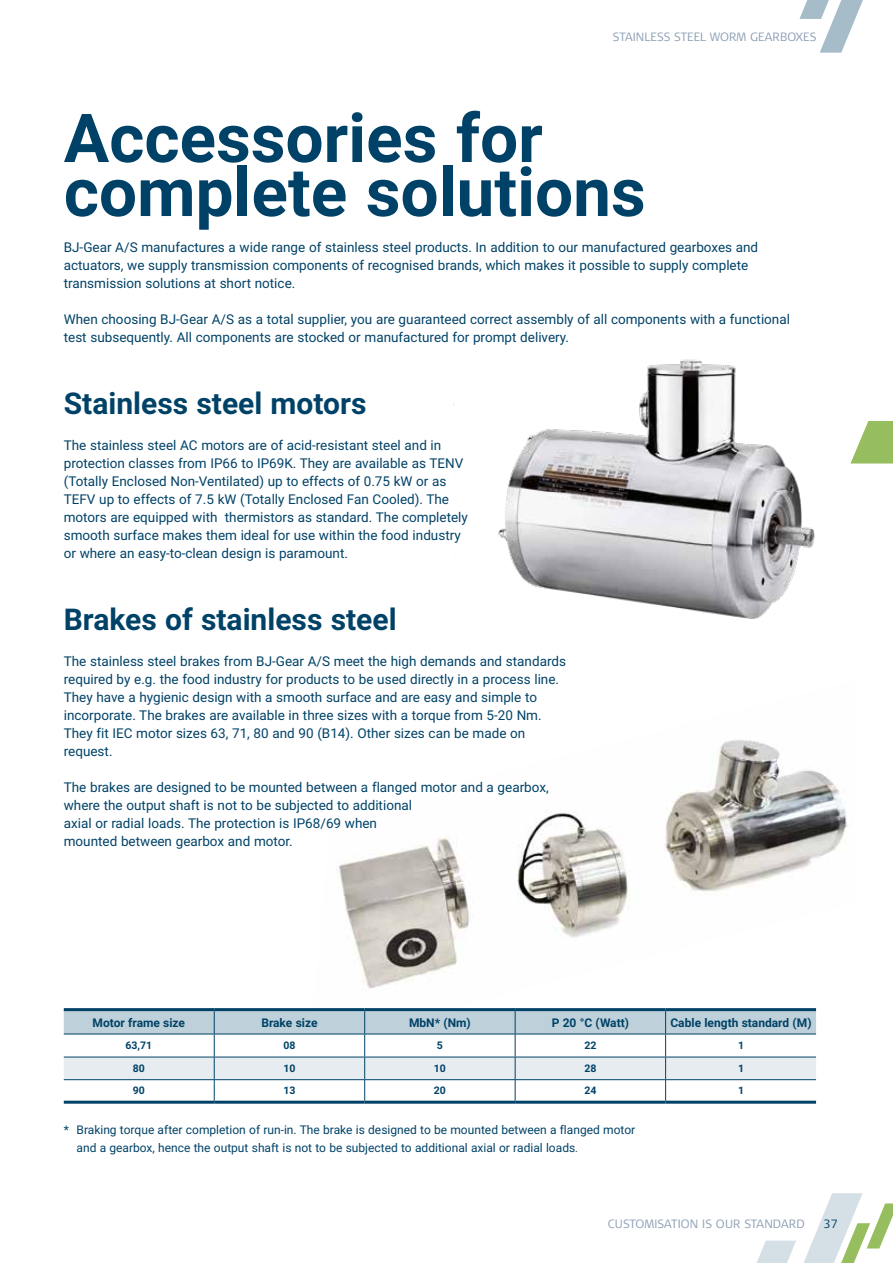
<style>
.page{position:relative;width:893px;height:1263px;background:#fff}
.page>*{position:absolute;margin:0;border:0;box-sizing:border-box;transform-origin:0 0}
.t1{font:700 67.5px/54px "Roboto";color:#004267}
.t2{font:700 30px "Roboto";color:#004267}
.t3{font:13.5px/18px "Roboto";color:#004267}
.t4{font:12px/18px "Roboto";color:#004267}
.t5{font:700 12px "Roboto";color:#004267}
.t6{font:300 12px "Signa OT";letter-spacing:.01em;color:#899db2}
.t7{font:300 12px "Signa OT";color:#004267}
.t8{font:700 10.5px "Roboto";color:#004267}
.s1{font-size:10.5px}
</style>
<div class="page">
<svg style="left:757px;top:1193px;width:136px;height:70px"></svg>
<svg style="left:799px;top:0;width:64px;height:53px"></svg>
<svg style="left:850px;top:421px;width:43px;height:42px"></svg>
<img style="left:336px;top:740px;width:512px;height:295px">
<hr style="left:64px;top:1008px;width:150px;height:3px;background:#004267">
<hr style="left:214px;top:1008px;width:151px;height:3px;background:#004267">
<hr style="left:365px;top:1008px;width:150px;height:3px;background:#004267">
<hr style="left:515px;top:1008px;width:151px;height:3px;background:#004267">
<hr style="left:666px;top:1008px;width:150px;height:3px;background:#004267">
<hr style="left:64px;top:1101px;width:150px;height:3px;background:#004267">
<hr style="left:214px;top:1101px;width:151px;height:3px;background:#004267">
<hr style="left:365px;top:1101px;width:150px;height:3px;background:#004267">
<hr style="left:515px;top:1101px;width:151px;height:3px;background:#004267">
<hr style="left:666px;top:1101px;width:150px;height:3px;background:#004267">
<svg style="left:64px;top:1010px;width:752px;height:92px"></svg>
<img style="left:498px;top:359px;width:317px;height:260px">
<p class="t6" style="left:613px;top:29px;width:205px">STAINLESS STEEL WORM GEARBOXES</p>
<h1 class="t1" style="left:64px;top:109px;width:583px">Accessories for complete solutions</h1>
<p class="t3" style="left:64px;top:238px;width:696px">BJ-Gear A/S manufactures a wide range of stainless steel products. In addition to our manufactured gearboxes and actuators, we supply transmission components of recognised brands, which makes it possible to supply complete transmission solutions at short notice.</p>
<p class="t3" style="left:64px;top:310px;width:728px">When choosing BJ-Gear A/S as a total supplier, you are guaranteed correct assembly of all components with a functional test subsequently. All components are stocked or manufactured for prompt delivery.</p>
<h2 class="t2" style="left:64px;top:382px;width:304px">Stainless steel motors</h2>
<p class="t3" style="left:64px;top:436px;width:406px">The stainless steel AC motors are of acid-resistant steel and in protection classes from IP66 to IP69K. They are available as TENV (Totally Enclosed Non-Ventilated) up to effects of 0.75 kW or as TEFV up to effects of 7.5 kW (Totally Enclosed Fan Cooled). The motors are equipped with thermistors as standard. The completely smooth surface makes them ideal for use within the food industry or where an easy-to-clean design is paramount.</p>
<h2 class="t2" style="left:64px;top:598px;width:334px">Brakes of stainless steel</h2>
<p class="t3" style="left:64px;top:652px;width:504px">The stainless steel brakes from BJ-Gear A/S meet the high demands and standards required by e.g. the food industry for products to be used directly in a process line.<br>They have a hygienic design with a smooth surface and are easy and simple to incorporate. The brakes are available in three sizes with a torque from 5-20 Nm.<br>They fit IEC motor sizes 63, 71, 80 and 90 (B14). Other sizes can be made on request.</p>
<p class="t3" style="left:64px;top:778px;width:486px">The brakes are designed to be mounted between a flanged motor and a gearbox, where the output shaft is not to be subjected to additional<br>axial or radial loads. The protection is IP68/69 when<br>mounted between gearbox and motor.</p>
<p class="t5" style="left:93px;top:1014px;width:94px">Motor frame size</p>
<p class="t5" style="left:261px;top:1014px;width:58px">Brake size</p>
<p class="t5" style="left:409px;top:1014px;width:63px">MbN* (Nm)</p>
<p class="t5" style="left:552px;top:1014px;width:79px">P 20 °C (Watt)</p>
<p class="t5" style="left:670px;top:1014px;width:143px">Cable length standard (M)</p>
<p class="t8" style="left:125px;top:1038px;width:28px">63,71</p>
<p class="t8" style="left:283px;top:1038px;width:14px">08</p>
<p class="t8" style="left:437px;top:1038px;width:8px">5</p>
<p class="t8" style="left:584px;top:1038px;width:14px">22</p>
<p class="t8" style="left:738px;top:1038px;width:8px">1</p>
<p class="t8" style="left:133px;top:1061px;width:14px">80</p>
<p class="t8" style="left:283px;top:1061px;width:14px">10</p>
<p class="t8" style="left:434px;top:1061px;width:14px">10</p>
<p class="t8" style="left:584px;top:1061px;width:14px">28</p>
<p class="t8" style="left:738px;top:1061px;width:8px">1</p>
<p class="t8" style="left:133px;top:1083px;width:14px">90</p>
<p class="t8" style="left:283px;top:1083px;width:14px">13</p>
<p class="t8" style="left:434px;top:1083px;width:14px">20</p>
<p class="t8" style="left:584px;top:1083px;width:14px">24</p>
<p class="t8" style="left:738px;top:1083px;width:8px">1</p>
<p class="t4" style="left:77px;top:1120px;width:560px;text-indent:-13px">* Braking torque after completion of run-in. The brake is designed to be mounted between a flanged motor and a gearbox, hence the output shaft is not to be subjected to additional axial or radial loads<span class="s1">.</span></p>
<p class="t6" style="left:608px;top:1216px;width:198px">CUSTOMISATION IS OUR STANDARD</p>
<p class="t7" style="left:824px;top:1216px;width:16px">37</p>
</div>
